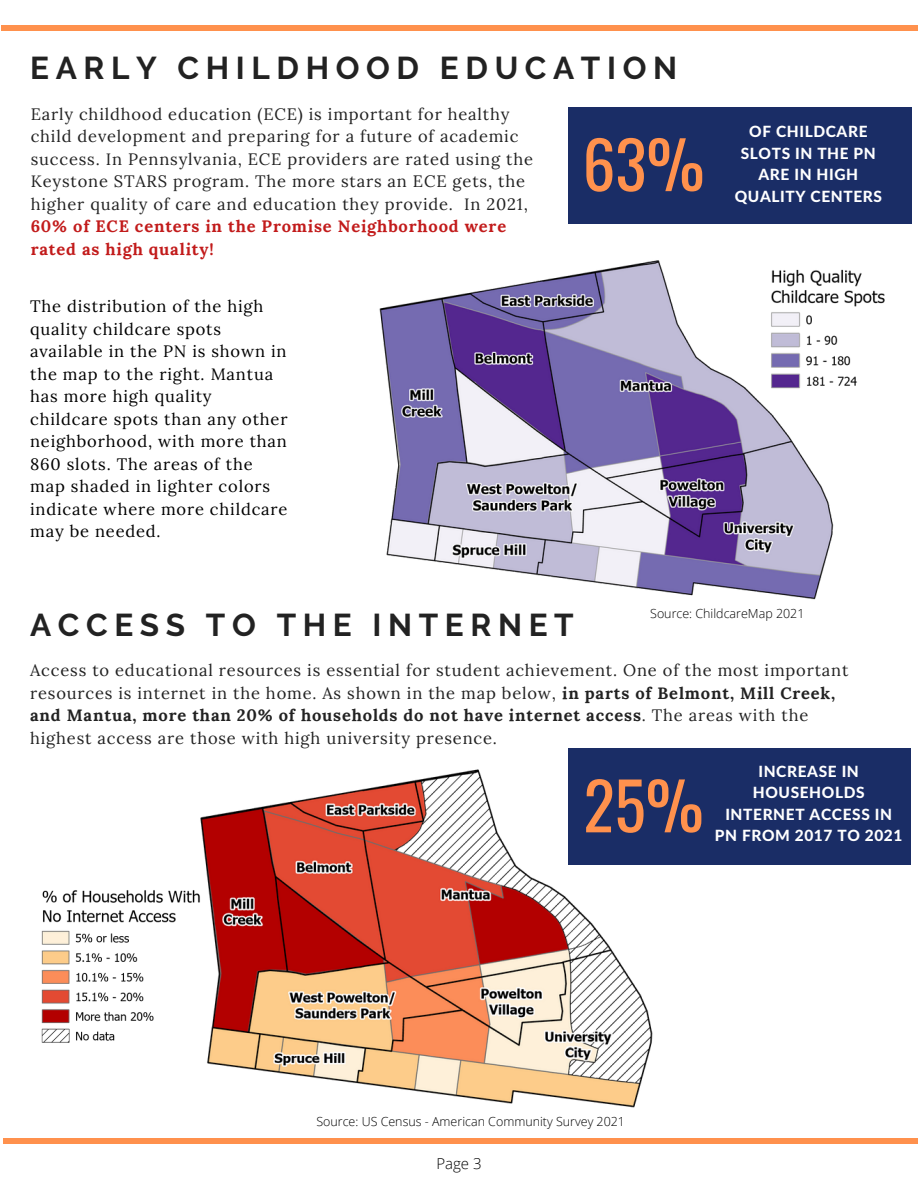
<style>
.page{position:relative;width:918px;height:1188px;background:#fff}
.page>*{position:absolute;margin:0;border:0;box-sizing:border-box;transform-origin:0 0}
.t1{font:65.25px "Oswald";color:#ff914d}
.t2{font:700 31.5px "Raleway";letter-spacing:.21em;color:#222}
.t3{font:16.5px/22.5px "Lora";letter-spacing:.05em;color:#222}
.t4{font:16.5px/22.5px "Lora";letter-spacing:.05em;color:#000}
.t5{font:700 16.5px/22.5px "Lora";letter-spacing:.05em;color:#c21b1b}
.t6{font:800 15.45px/21.5px "Lato Latin";letter-spacing:.04em;color:#fff;text-align:center}
.t7{font:300 15px "Open Sans";color:#000}
.t8{font:300 12.45px "Open Sans";color:#000}
.s1{font-weight:700}
</style>
<div class="page">
<hr style="left:1px;top:26px;width:917px;height:4px;background:#ff914d">
<hr style="left:3px;top:1139px;width:915px;height:4px;background:#ff914d">
<img style="left:858px;top:273px;width:27px;height:31px">
<img style="left:379px;top:260px;width:479px;height:340px">
<img style="left:200px;top:767px;width:453px;height:341px">
<img style="left:41px;top:881px;width:177px;height:165px">
<div style="left:569px;top:107px;width:342px;height:117px;background:#1a2d66"></div>
<div style="left:569px;top:749px;width:342px;height:116px;background:#1a2d66"></div>
<h2 class="t2" style="left:30px;top:49px;width:648px">EARLY CHILDHOOD EDUCATION</h2>
<p class="t3" style="left:31px;top:103px;width:504px">Early childhood education (ECE) is important for healthy child development and preparing for a future of academic success. In Pennsylvania, ECE providers are rated using the Keystone STARS program. The more stars an ECE gets, the higher quality of care and education they provide. In 2021,</p>
<p class="t5" style="left:31px;top:215px;width:477px">60% of ECE centers in the Promise Neighborhood were rated as high quality!</p>
<p class="t4" style="left:30px;top:295px;width:259px">The distribution of the high quality childcare spots available in the PN is shown in the map to the right. Mantua has more high quality childcare spots than any other neighborhood, with more than<br>860 slots. The areas of the map shaded in lighter colors indicate where more childcare may be needed.</p>
<h1 class="t1" style="left:583px;top:113px;width:123px">63%</h1>
<p class="t6" style="left:735px;top:122px;width:149px">OF CHILDCARE<br>SLOTS IN THE PN<br>ARE IN HIGH<br>QUALITY CENTERS</p>
<h2 class="t2" style="left:30px;top:606px;width:545px">ACCESS TO THE INTERNET</h2>
<p class="t8" style="left:650px;top:605px;width:156px">Source: ChildcareMap 2021</p>
<p class="t3" style="left:30px;top:659px;width:820px">Access to educational resources is essential for student achievement. One of the most important resources is internet in the home. As shown in the map below, <span class="s1">in parts of Belmont, Mill Creek, and Mantua, more than 20% of households do not have internet access</span>. The areas with the highest access are those with high university presence.</p>
<h1 class="t1" style="left:583px;top:755px;width:122px">25%</h1>
<p class="t6" style="left:715px;top:761px;width:189px">INCREASE IN<br>HOUSEHOLDS<br>INTERNET ACCESS IN<br>PN FROM 2017 TO 2021</p>
<p class="t8" style="left:316px;top:1112px;width:310px">Source: US Census - American Community Survey 2021</p>
<p class="t7" style="left:436px;top:1153px;width:47px">Page 3</p>
</div>
